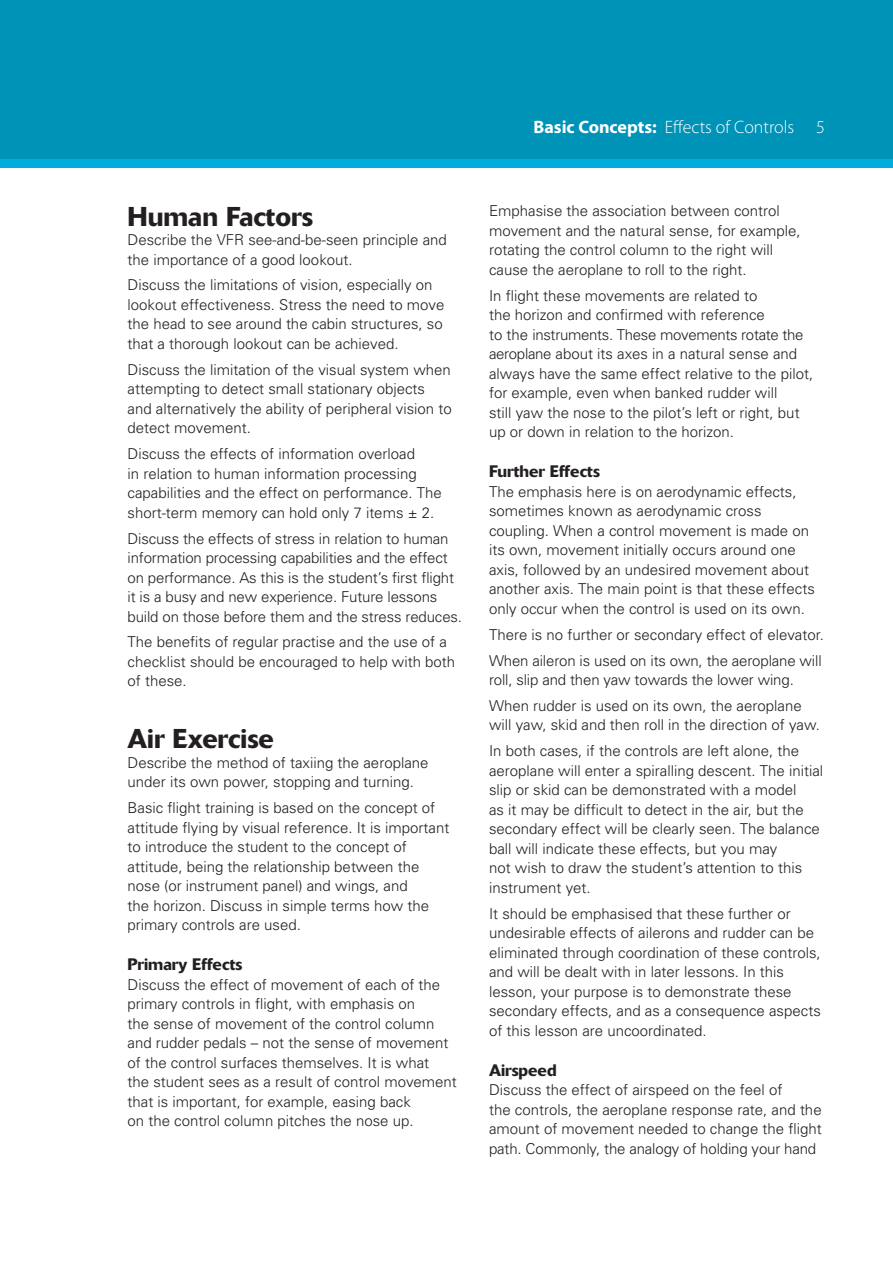
<style>
.page{position:relative;width:893px;height:1263px;background:#fff}
.page>*{position:absolute;margin:0;border:0;box-sizing:border-box;transform-origin:0 0}
.t1{font:500 27px "Delta";color:#231f20}
.t2{font:300 18px "Myriad Pro";color:#fff}
.t3{font:500 16.5px "Delta";color:#231f20}
.t4{font:300 15px/19.5px "Univers";color:#231f20}
.s1{font-weight:700}
</style>
<div class="page">
<div style="left:0;top:0;width:893px;height:168px;background:#00aedc"></div>
<div style="left:0;top:0;width:893px;height:158px;background:#0093b8"></div>
<h1 class="t1" style="left:128px;top:200px;width:187px">Human Factors</h1>
<p class="t4" style="left:128px;top:230px;width:321px">Describe the VFR see-and-be-seen principle and the importance of a good lookout.</p>
<p class="t4" style="left:128px;top:275px;width:318px">Discuss the limitations of vision, especially on lookout effectiveness. Stress the need to move the head to see around the cabin structures, so that a thorough lookout can be achieved.</p>
<p class="t4" style="left:128px;top:359px;width:326px">Discuss the limitation of the visual system when attempting to detect small stationary objects and alternatively the ability of peripheral vision to detect movement.</p>
<p class="t4" style="left:128px;top:444px;width:316px">Discuss the effects of information overload<br>in relation to human information processing capabilities and the effect on performance. The short-term memory can hold only 7 items ± 2.</p>
<p class="t4" style="left:128px;top:528px;width:336px">Discuss the effects of stress in relation to human information processing capabilities and the effect on performance. As this is the student’s first flight it is a busy and new experience. Future lessons build on those before them and the stress reduces.</p>
<p class="t4" style="left:128px;top:632px;width:329px">The benefits of regular practise and the use of a checklist should be encouraged to help with both of these.</p>
<h1 class="t1" style="left:128px;top:722px;width:148px">Air Exercise</h1>
<p class="t4" style="left:128px;top:752px;width:302px">Describe the method of taxiing the aeroplane under its own power, stopping and turning.</p>
<p class="t4" style="left:128px;top:798px;width:323px">Basic flight training is based on the concept of attitude flying by visual reference. It is important to introduce the student to the concept of attitude, being the relationship between the nose (or instrument panel) and wings, and<br>the horizon. Discuss in simple terms how the primary controls are used.</p>
<p class="t3" style="left:128px;top:955px;width:116px">Primary Effects</p>
<p class="t4" style="left:128px;top:974px;width:331px">Discuss the effect of movement of each of the primary controls in flight, with emphasis on<br>the sense of movement of the control column and rudder pedals – not the sense of movement of the control surfaces themselves. It is what<br>the student sees as a result of control movement that is important, for example, easing back<br>on the control column pitches the nose up.</p>
<p class="t2" style="left:533px;top:117px;width:293px"><span class="s1">Basic Concepts:</span> Effects of Controls 5</p>
<p class="t4" style="left:489px;top:201px;width:313px">Emphasise the association between control movement and the natural sense, for example, rotating the control column to the right will cause the aeroplane to roll to the right.</p>
<p class="t4" style="left:489px;top:285px;width:326px">In flight these movements are related to<br>the horizon and confirmed with reference<br>to the instruments. These movements rotate the aeroplane about its axes in a natural sense and always have the same effect relative to the pilot, for example, even when banked rudder will<br>still yaw the nose to the pilot’s left or right, but up or down in relation to the horizon.</p>
<p class="t3" style="left:489px;top:461px;width:112px">Further Effects</p>
<p class="t4" style="left:489px;top:481px;width:327px">The emphasis here is on aerodynamic effects, sometimes known as aerodynamic cross coupling. When a control movement is made on its own, movement initially occurs around one axis, followed by an undesired movement about another axis. The main point is that these effects only occur when the control is used on its own.</p>
<p class="t4" style="left:489px;top:621px;width:336px;line-height:25.8px">There is no further or secondary effect of elevator.<br>When aileron is used on its own, the aeroplane will</p>
<p class="t4" style="left:489px;top:666px;width:314px;line-height:25.8px">roll, slip and then yaw towards the lower wing.<br>When rudder is used on its own, the aeroplane</p>
<p class="t4" style="left:489px;top:712px;width:332px;line-height:25.8px">will yaw, skid and then roll in the direction of yaw.<br>In both cases, if the controls are left alone, the</p>
<p class="t4" style="left:489px;top:760px;width:336px">aeroplane will enter a spiralling descent. The initial slip or skid can be demonstrated with a model<br>as it may be difficult to detect in the air, but the secondary effect will be clearly seen. The balance ball will indicate these effects, but you may<br>not wish to draw the student’s attention to this instrument yet.</p>
<p class="t4" style="left:489px;top:903px;width:333px">It should be emphasised that these further or undesirable effects of ailerons and rudder can be eliminated through coordination of these controls, and will be dealt with in later lessons. In this lesson, your purpose is to demonstrate these secondary effects, and as a consequence aspects of this lesson are uncoordinated.</p>
<p class="t3" style="left:489px;top:1060px;width:69px">Airspeed</p>
<p class="t4" style="left:489px;top:1080px;width:334px">Discuss the effect of airspeed on the feel of<br>the controls, the aeroplane response rate, and the amount of movement needed to change the flight path. Commonly, the analogy of holding your hand</p>
</div>
